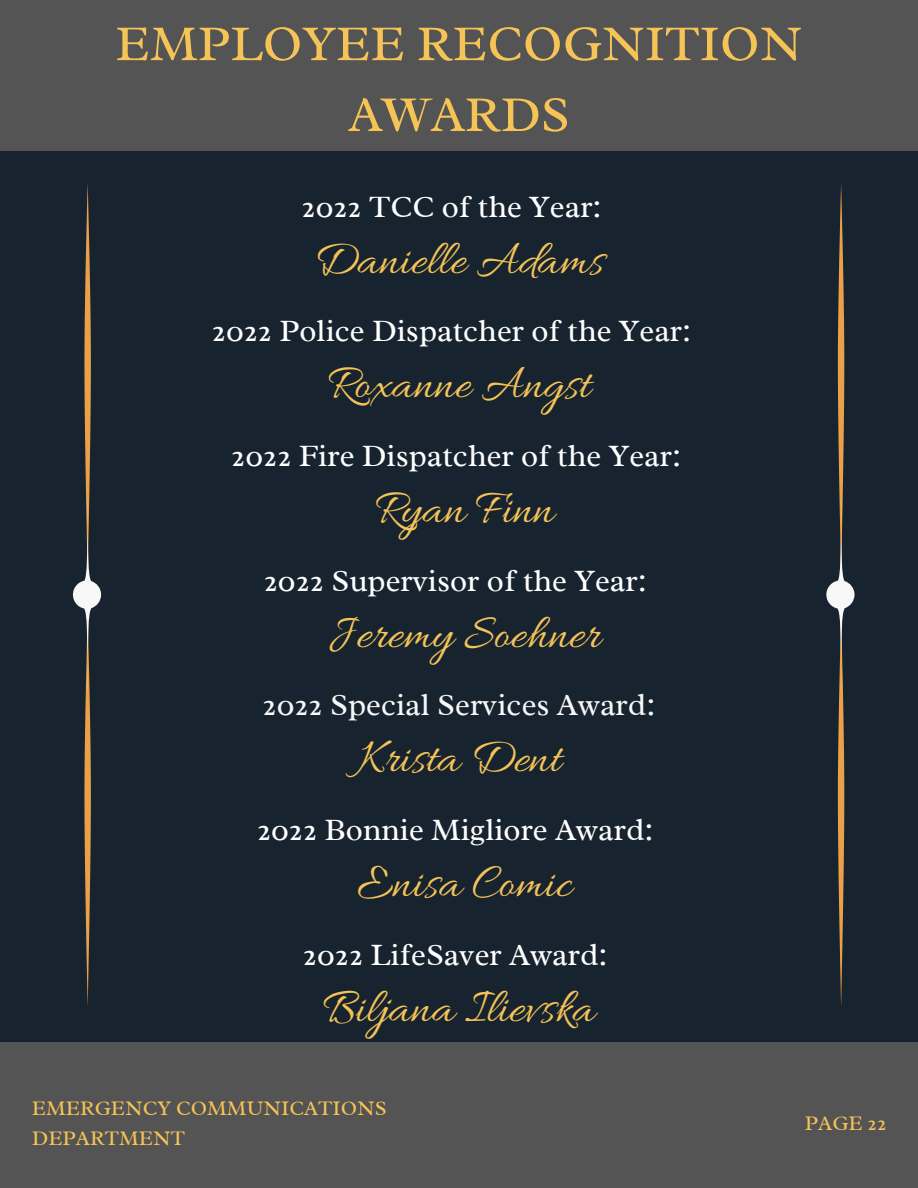
<style>
.page{position:relative;width:918px;height:1188px;background:#545454}
.page>*{position:absolute;margin:0;border:0;box-sizing:border-box;transform-origin:0 0}
.t1{font:51px/70.8px "Radley";color:#f5c356;text-align:center}
.t2{font:49.5px "Allura";color:#f5c356}
.t3{font:31.5px "Radley";color:#fff}
.t4{font:31.5px "Radley";color:#f8f8f8}
.t5{font:21px/29.2px "Radley";color:#f5c356}
</style>
<div class="page">
<div style="left:0;top:151px;width:918px;height:891px;background:#172430"></div>
<svg style="left:73px;top:184px;width:28px;height:822px"></svg>
<svg style="left:826px;top:184px;width:29px;height:822px"></svg>
<h1 class="t1" style="left:115px;top:8px;width:689px">EMPLOYEE RECOGNITION<br>AWARDS</h1>
<p class="t3" style="left:302px;top:186px;width:302px">2022 TCC of the Year:</p>
<h2 class="t2" style="left:314px;top:232px;width:291px">Danielle Adams</h2>
<p class="t3" style="left:212px;top:311px;width:481px">2022 Police Dispatcher of the Year:</p>
<h2 class="t2" style="left:328px;top:357px;width:264px">Roxanne Angst</h2>
<p class="t3" style="left:231px;top:436px;width:451px">2022 Fire Dispatcher of the Year:</p>
<h2 class="t2" style="left:375px;top:481px;width:180px">Ryan Finn</h2>
<p class="t3" style="left:264px;top:560px;width:385px">2022 Supervisor of the Year:</p>
<h2 class="t2" style="left:328px;top:606px;width:274px">Jeremy Soehner</h2>
<p class="t4" style="left:263px;top:685px;width:394px">2022 Special Services Award:</p>
<h2 class="t2" style="left:357px;top:731px;width:205px">Krista Dent</h2>
<p class="t3" style="left:257px;top:809px;width:398px">2022 Bonnie Migliore Award:</p>
<h2 class="t2" style="left:357px;top:855px;width:216px">Enisa Comic</h2>
<p class="t3" style="left:303px;top:934px;width:306px">2022 LifeSaver Award:</p>
<h2 class="t2" style="left:323px;top:980px;width:273px">Biljana Ilievska</h2>
<p class="t5" style="left:32px;top:1094px;width:356px">EMERGENCY COMMUNICATIONS<br>DEPARTMENT</p>
<p class="t5" style="left:805px;top:1108px;width:83px">PAGE 22</p>
</div>
